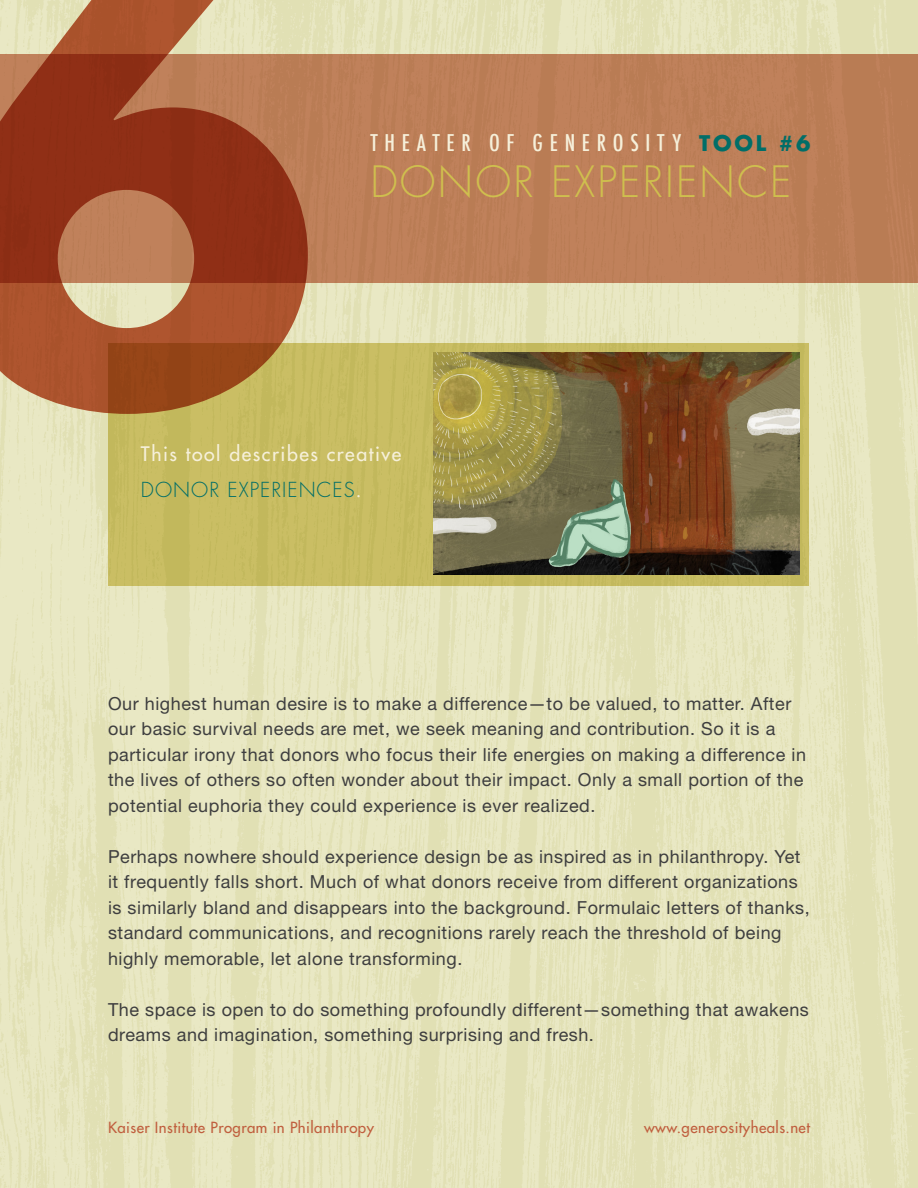
<style>
.page{position:relative;width:918px;height:1188px;background:#fff}
.page>*{position:absolute;margin:0;border:0;box-sizing:border-box;transform-origin:0 0}
.t1{font:700 557.1px "Futura";color:#c05e3e}
.t2{font:300 42px "Futura";letter-spacing:.05em;color:#cfbf4e}
.t3{font:500 condensed 22.5px "Futura";letter-spacing:.3em;color:#f6f0da}
.t4{font:300 20.1px "Futura";letter-spacing:.05em;color:#016e68}
.t5{font:19.5px "Futura";letter-spacing:.08em;color:#f6f0da}
.t6{font:18px/25.5px "Helvetica Neue";letter-spacing:.03em;color:#3e3e3f}
.t7{font:15px "Futura";letter-spacing:.03em;color:#c05e3e}
.s1{font-weight:700;font-stretch:normal;font-size:21px;color:#016e68}
.s2{font-weight:400;font-size:19.5px;color:#f6f0da}
</style>
<div class="page">
<img style="left:0;top:0;width:918px;height:1188px">
<div style="left:109px;top:343px;width:700px;height:242px;background:#c9be64"></div>
<div style="left:0;top:54px;width:918px;height:229px;background:#be805a"></div>
<img style="left:433px;top:352px;width:366px;height:223px">
<h1 class="t1" style="left:-62px;top:-199px;width:384px">6</h1>
<p class="t3" style="left:370px;top:128px;width:441px">THEATER OF GENEROSITY <span class="s1">TOOL #6</span></p>
<p class="t2" style="left:370px;top:155px;width:423px">DONOR EXPERIENCE</p>
<p class="t5" style="left:141px;top:441px;width:262px">This tool describes creative</p>
<p class="t4" style="left:141px;top:477px;width:222px">DONOR EXPERIENCES<span class="s2">.</span></p>
<p class="t6" style="left:108px;top:690px;width:700px">Our highest human desire is to make a difference—to be valued, to matter. After our basic survival needs are met, we seek meaning and contribution. So it is a particular irony that donors who focus their life energies on making a difference in the lives of others so often wonder about their impact. Only a small portion of the potential euphoria they could experience is ever realized.</p>
<p class="t6" style="left:108px;top:843px;width:703px">Perhaps nowhere should experience design be as inspired as in philanthropy. Yet it frequently falls short. Much of what donors receive from different organizations is similarly bland and disappears into the background. Formulaic letters of thanks, standard communications, and recognitions rarely reach the threshold of being highly memorable, let alone transforming.</p>
<p class="t6" style="left:108px;top:996px;width:702px">The space is open to do something profoundly different—something that awakens dreams and imagination, something surprising and fresh.</p>
<p class="t7" style="left:108px;top:1118px;width:267px">Kaiser Institute Program in Philanthropy</p>
<p class="t7" style="left:644px;top:1118px;width:167px">www.generosityheals.net</p>
</div>
